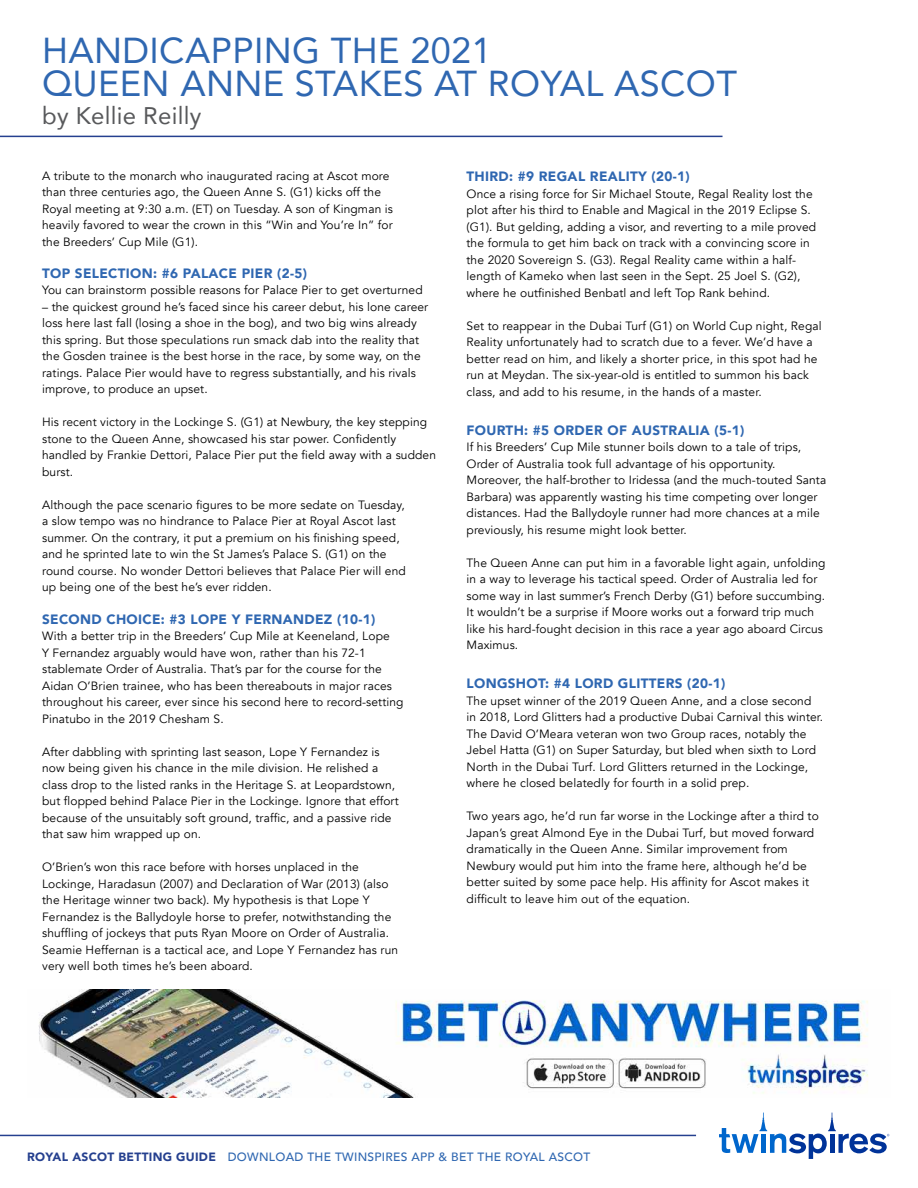
<style>
.page{position:relative;width:918px;height:1188px;background:#fff}
.page>*{position:absolute;margin:0;border:0;box-sizing:border-box;transform-origin:0 0}
.t1{font:36px/33px "Avenir";letter-spacing:.01em;color:#2f67b1}
.t2{font:24px "Avenir";letter-spacing:.01em;color:#58595b}
.t3{font:900 13.5px "Avenir";letter-spacing:.025em;color:#2f67b1}
.t4{font:12px/16.5px "Avenir";letter-spacing:.01em;color:#000}
.t5{font:500 12px "Avenir";letter-spacing:.025em;color:#2f67b1}
.s1{font-weight:900;color:#25408f}
</style>
<div class="page">
<hr style="left:0;top:1135px;width:696px;height:1px;background:#25408f">
<svg style="left:719px;top:1112px;width:171px;height:47px"></svg>
<hr style="left:0;top:136px;width:723px;height:1px;background:#25408f">
<img style="left:39px;top:989px;width:829px;height:108px">
<h1 class="t1" style="left:42px;top:33px;width:696px">HANDICAPPING THE 2021<br>QUEEN ANNE STAKES AT ROYAL ASCOT</h1>
<h2 class="t2" style="left:42px;top:97px;width:161px">by Kellie Reilly</h2>
<p class="t4" style="left:42px;top:167px;width:352px">A tribute to the monarch who inaugurated racing at Ascot more than three centuries ago, the Queen Anne S. (G1) kicks off the Royal meeting at 9:30 a.m. (ET) on Tuesday. A son of Kingman is heavily favored to wear the crown in this “Win and You’re In” for the Breeders’ Cup Mile (G1).</p>
<p class="t3" style="left:42px;top:262px;width:266px">TOP SELECTION: #6 PALACE PIER (2-5)</p>
<p class="t4" style="left:42px;top:282px;width:382px">You can brainstorm possible reasons for Palace Pier to get overturned</p>
<p class="t4" style="left:42px;top:299px;width:388px">– the quickest ground he’s faced since his career debut, his lone career loss here last fall (losing a shoe in the bog), and two big wins already this spring. But those speculations run smack dab into the reality that the Gosden trainee is the best horse in the race, by some way, on the ratings. Palace Pier would have to regress substantially, and his rivals improve, to produce an upset.</p>
<p class="t4" style="left:42px;top:414px;width:395px">His recent victory in the Lockinge S. (G1) at Newbury, the key stepping stone to the Queen Anne, showcased his star power. Confidently handled by Frankie Dettori, Palace Pier put the field away with a sudden burst.</p>
<p class="t4" style="left:42px;top:497px;width:365px">Although the pace scenario figures to be more sedate on Tuesday, a slow tempo was no hindrance to Palace Pier at Royal Ascot last summer. On the contrary, it put a premium on his finishing speed, and he sprinted late to win the St James’s Palace S. (G1) on the round course. No wonder Dettori believes that Palace Pier will end up being one of the best he’s ever ridden.</p>
<p class="t3" style="left:42px;top:607px;width:335px">SECOND CHOICE: #3 LOPE Y FERNANDEZ (10-1)</p>
<p class="t4" style="left:42px;top:628px;width:363px">With a better trip in the Breeders’ Cup Mile at Keeneland, Lope<br>Y Fernandez arguably would have won, rather than his 72-1 stablemate Order of Australia. That’s par for the course for the Aidan O’Brien trainee, who has been thereabouts in major races throughout his career, ever since his second here to record-setting Pinatubo in the 2019 Chesham S.</p>
<p class="t4" style="left:42px;top:743px;width:358px">After dabbling with sprinting last season, Lope Y Fernandez is now being given his chance in the mile division. He relished a class drop to the listed ranks in the Heritage S. at Leopardstown, but flopped behind Palace Pier in the Lockinge. Ignore that effort because of the unsuitably soft ground, traffic, and a passive ride that saw him wrapped up on.</p>
<p class="t4" style="left:42px;top:859px;width:358px">O’Brien’s won this race before with horses unplaced in the Lockinge, Haradasun (2007) and Declaration of War (2013) (also the Heritage winner two back). My hypothesis is that Lope Y Fernandez is the Ballydoyle horse to prefer, notwithstanding the shuffling of jockeys that puts Ryan Moore on Order of Australia.<br>Seamie Heffernan is a tactical ace, and Lope Y Fernandez has run very well both times he’s been aboard.</p>
<p class="t3" style="left:467px;top:165px;width:225px">THIRD: #9 REGAL REALITY (20-1)</p>
<p class="t4" style="left:467px;top:185px;width:351px">Once a rising force for Sir Michael Stoute, Regal Reality lost the plot after his third to Enable and Magical in the 2019 Eclipse S. (G1). But gelding, adding a visor, and reverting to a mile proved the formula to get him back on track with a convincing score in the 2020 Sovereign S. (G3). Regal Reality came within a half&shy;length of Kameko when last seen in the Sept. 25 Joel S. (G2), where he outfinished Benbatl and left Top Rank behind.</p>
<p class="t4" style="left:467px;top:317px;width:357px">Set to reappear in the Dubai Turf (G1) on World Cup night, Regal Reality unfortunately had to scratch due to a fever. We’d have a better read on him, and likely a shorter price, in this spot had he run at Meydan. The six-year-old is entitled to summon his back class, and add to his resume, in the hands of a master.</p>
<p class="t3" style="left:467px;top:418px;width:279px">FOURTH: #5 ORDER OF AUSTRALIA (5-1)</p>
<p class="t4" style="left:467px;top:439px;width:361px">If his Breeders’ Cup Mile stunner boils down to a tale of trips, Order of Australia took full advantage of his opportunity.<br>Moreover, the half-brother to Iridessa (and the much-touted Santa Barbara) was apparently wasting his time competing over longer distances. Had the Ballydoyle runner had more chances at a mile previously, his resume might look better.</p>
<p class="t4" style="left:467px;top:554px;width:360px">The Queen Anne can put him in a favorable light again, unfolding in a way to leverage his tactical speed. Order of Australia led for some way in last summer’s French Derby (G1) before succumbing.<br>It wouldn’t be a surprise if Moore works out a forward trip much like his hard-fought decision in this race a year ago aboard Circus Maximus.</p>
<p class="t3" style="left:467px;top:672px;width:260px">LONGSHOT: #4 LORD GLITTERS (20-1)</p>
<p class="t4" style="left:467px;top:692px;width:358px">The upset winner of the 2019 Queen Anne, and a close second in 2018, Lord Glitters had a productive Dubai Carnival this winter.<br>The David O’Meara veteran won two Group races, notably the Jebel Hatta (G1) on Super Saturday, but bled when sixth to Lord North in the Dubai Turf. Lord Glitters returned in the Lockinge, where he closed belatedly for fourth in a solid prep.</p>
<p class="t4" style="left:467px;top:808px;width:354px">Two years ago, he’d run far worse in the Lockinge after a third to Japan’s great Almond Eye in the Dubai Turf, but moved forward dramatically in the Queen Anne. Similar improvement from Newbury would put him into the frame here, although he’d be better suited by some pace help. His affinity for Ascot makes it difficult to leave him out of the equation.</p>
<p class="t5" style="left:27px;top:1146px;width:565px"><span class="s1">ROYAL ASCOT BETTING GUIDE</span> DOWNLOAD THE TWINSPIRES APP &amp; BET THE ROYAL ASCOT</p>
</div>
